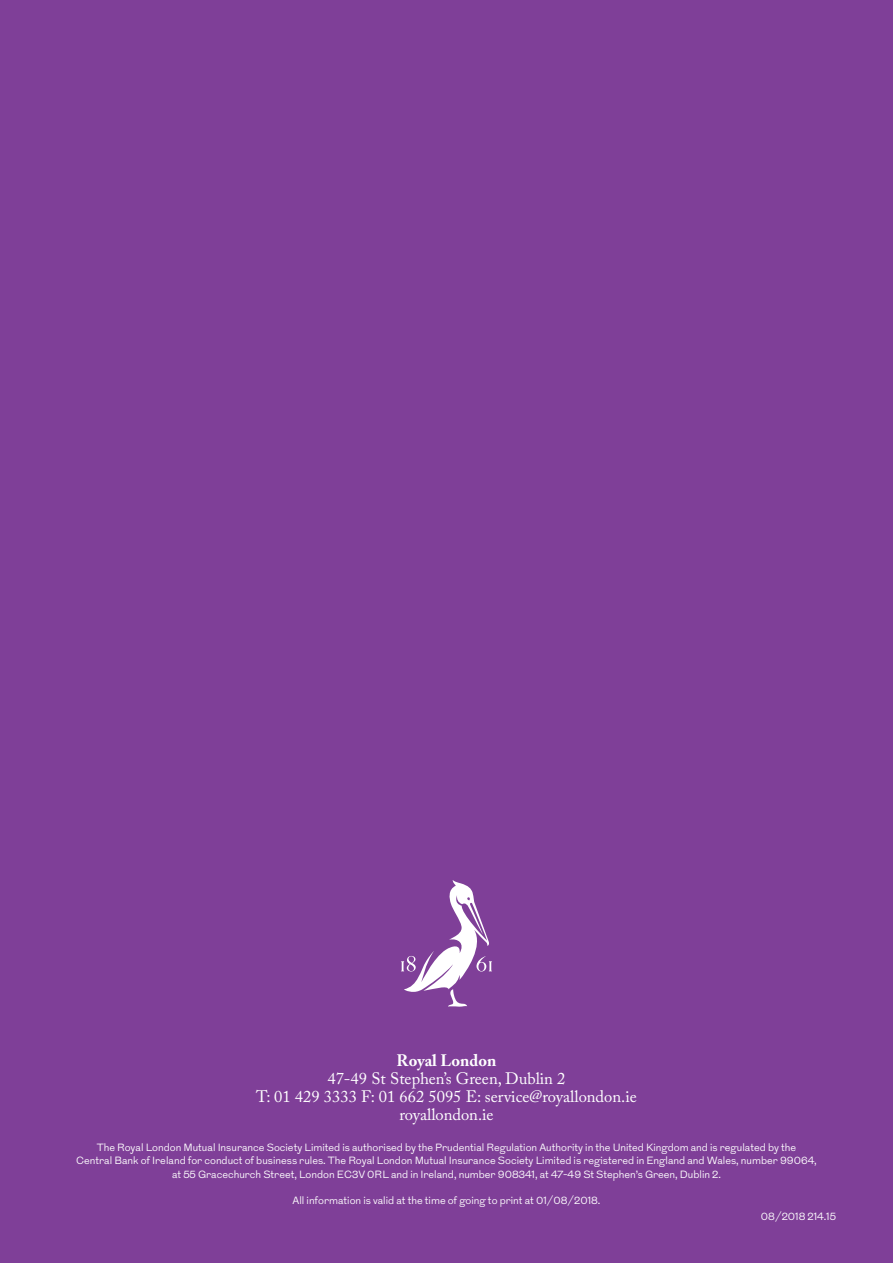
<style>
.page{position:relative;width:893px;height:1263px;background:#7f3f98}
.page>*{position:absolute;margin:0;border:0;box-sizing:border-box;transform-origin:0 0}
.t1{font:16.5px/18px "Adobe Caslon Pro";color:#fff;text-align:center}
.t2{font:700 16.5px "Adobe Caslon Pro";color:#fff}
.t3{font:300 10.5px/13.5px "Grot";color:#fff;text-align:center}
</style>
<div class="page">
<svg style="left:401px;top:880px;width:91px;height:127px"></svg>
<h1 class="t2" style="left:397px;top:1051px;width:101px">Royal London</h1>
<h1 class="t1" style="left:256px;top:1070px;width:382px">47-49 St Stephen’s Green, Dublin 2<br>T: 01 429 3333 F: 01 662 5095 E: service@royallondon.ie royallondon.ie</h1>
<p class="t3" style="left:76px;top:1141px;width:742px">The Royal London Mutual Insurance Society Limited is authorised by the Prudential Regulation Authority in the United Kingdom and is regulated by the<br>Central Bank of Ireland for conduct of business rules. The Royal London Mutual Insurance Society Limited is registered in England and Wales, number 99064, at 55 Gracechurch Street, London EC3V 0RL and in Ireland, number 908341, at 47-49 St Stephen’s Green, Dublin 2.</p>
<p class="t3" style="left:292px;top:1194px;width:309px">All information is valid at the time of going to print at 01/08/2018.</p>
<p class="t3" style="left:761px;top:1210px;width:77px">08/2018 214.15</p>
</div>
